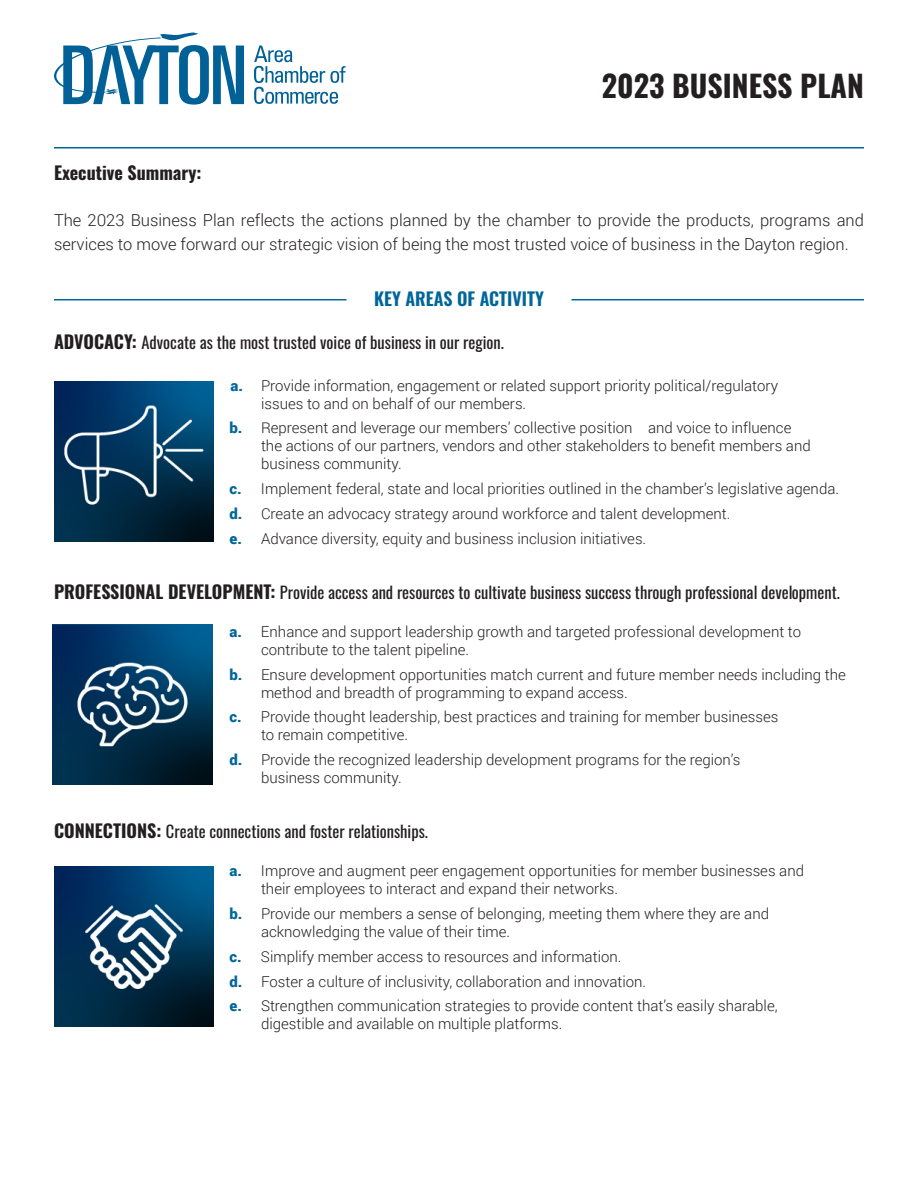
<style>
.page{position:relative;width:918px;height:1188px;background:#fff}
.page>*{position:absolute;margin:0;border:0;box-sizing:border-box;transform-origin:0 0}
.t1{font:700 30px "Oswald";color:#231f20}
.t2{font:600 18px "Oswald";color:#069}
.t3{font:700 18px "Oswald";color:#231f20}
.Headeline{font:16.5px "Oswald";color:#231f20}
.t4{font:300 16.5px/24px "Roboto";color:#231f20}
.Bullets_Point{font:300 15px/18px "Roboto";color:#231f20}
.s1{font-weight:700;font-size:18px}
.s2{font-weight:900;color:#069}
</style>
<div class="page">
<hr style="left:54px;top:147px;width:810px;height:1px;background:#069">
<hr style="left:54px;top:299px;width:292px;height:1px;background:#069">
<hr style="left:572px;top:299px;width:292px;height:1px;background:#069">
<img style="left:54px;top:382px;width:160px;height:160px">
<img style="left:53px;top:624px;width:160px;height:160px">
<img style="left:54px;top:867px;width:160px;height:160px">
<svg style="left:254px;top:46px;width:92px;height:58px"></svg>
<svg style="left:54px;top:33px;width:190px;height:72px"></svg>
<p class="t1" style="left:602px;top:70px;width:264px">2023 BUSINESS PLAN</p>
<p class="t3" style="left:54px;top:164px;width:149px">Executive Summary:</p>
<p class="t4" style="left:54px;top:208px;width:812px">The 2023 Business Plan reflects the actions planned by the chamber to provide the products, programs and services to move forward our strategic vision of being the most trusted voice of business in the Dayton region.</p>
<p class="t2" style="left:374px;top:289px;width:171px">KEY AREAS OF ACTIVITY</p>
<p class="Headeline" style="left:54px;top:327px;width:451px"><span class="s1">ADVOCACY:</span> Advocate as the most trusted voice of business in our region.</p>
<p class="Bullets_Point" style="left:261px;top:376px;width:519px;text-indent:-30px"><span class="s2">a.</span> Provide information, engagement or related support priority political/regulatory issues to and on behalf of our members.</p>
<p class="Bullets_Point" style="left:261px;top:419px;width:551px;text-indent:-32px"><span class="s2">b.</span> Represent and leverage our members’ collective position and voice to influence the actions of our partners, vendors and other stakeholders to benefit members and business community.</p>
<p class="Bullets_Point" style="left:230px;top:479px;width:611px"><span class="s2">c.</span> Implement federal, state and local priorities outlined in the chamber’s legislative agenda.</p>
<p class="Bullets_Point" style="left:230px;top:504px;width:502px"><span class="s2">d.</span> Create an advocacy strategy around workforce and talent development.</p>
<p class="Bullets_Point" style="left:230px;top:529px;width:418px"><span class="s2">e.</span> Advance diversity, equity and business inclusion initiatives.</p>
<p class="Headeline" style="left:54px;top:578px;width:787px"><span class="s1">PROFESSIONAL DEVELOPMENT:</span> Provide access and resources to cultivate business success through professional development.</p>
<p class="Bullets_Point" style="left:261px;top:622px;width:542px;text-indent:-32px"><span class="s2">a.</span> Enhance and support leadership growth and targeted professional development to contribute to the talent pipeline.</p>
<p class="Bullets_Point" style="left:261px;top:665px;width:586px;text-indent:-32px"><span class="s2">b.</span> Ensure development opportunities match current and future member needs including the method and breadth of programming to expand access.</p>
<p class="Bullets_Point" style="left:261px;top:708px;width:519px;text-indent:-32px"><span class="s2">c.</span> Provide thought leadership, best practices and training for member businesses to remain competitive.</p>
<p class="Bullets_Point" style="left:261px;top:750px;width:481px;text-indent:-32px"><span class="s2">d.</span> Provide the recognized leadership development programs for the region’s business community.</p>
<p class="Headeline" style="left:54px;top:817px;width:376px"><span class="s1">CONNECTIONS:</span> Create connections and foster relationships.</p>
<p class="Bullets_Point" style="left:261px;top:861px;width:545px;text-indent:-32px"><span class="s2">a.</span> Improve and augment peer engagement opportunities for member businesses and their employees to interact and expand their networks.</p>
<p class="Bullets_Point" style="left:261px;top:904px;width:510px;text-indent:-32px"><span class="s2">b.</span> Provide our members a sense of belonging, meeting them where they are and acknowledging the value of their time.</p>
<p class="Bullets_Point" style="left:230px;top:947px;width:393px"><span class="s2">c.</span> Simplify member access to resources and information.</p>
<p class="Bullets_Point" style="left:230px;top:972px;width:418px"><span class="s2">d.</span> Foster a culture of inclusivity, collaboration and innovation.</p>
<p class="Bullets_Point" style="left:261px;top:996px;width:518px;text-indent:-32px"><span class="s2">e.</span> Strengthen communication strategies to provide content that’s easily sharable, digestible and available on multiple platforms.</p>
</div>
